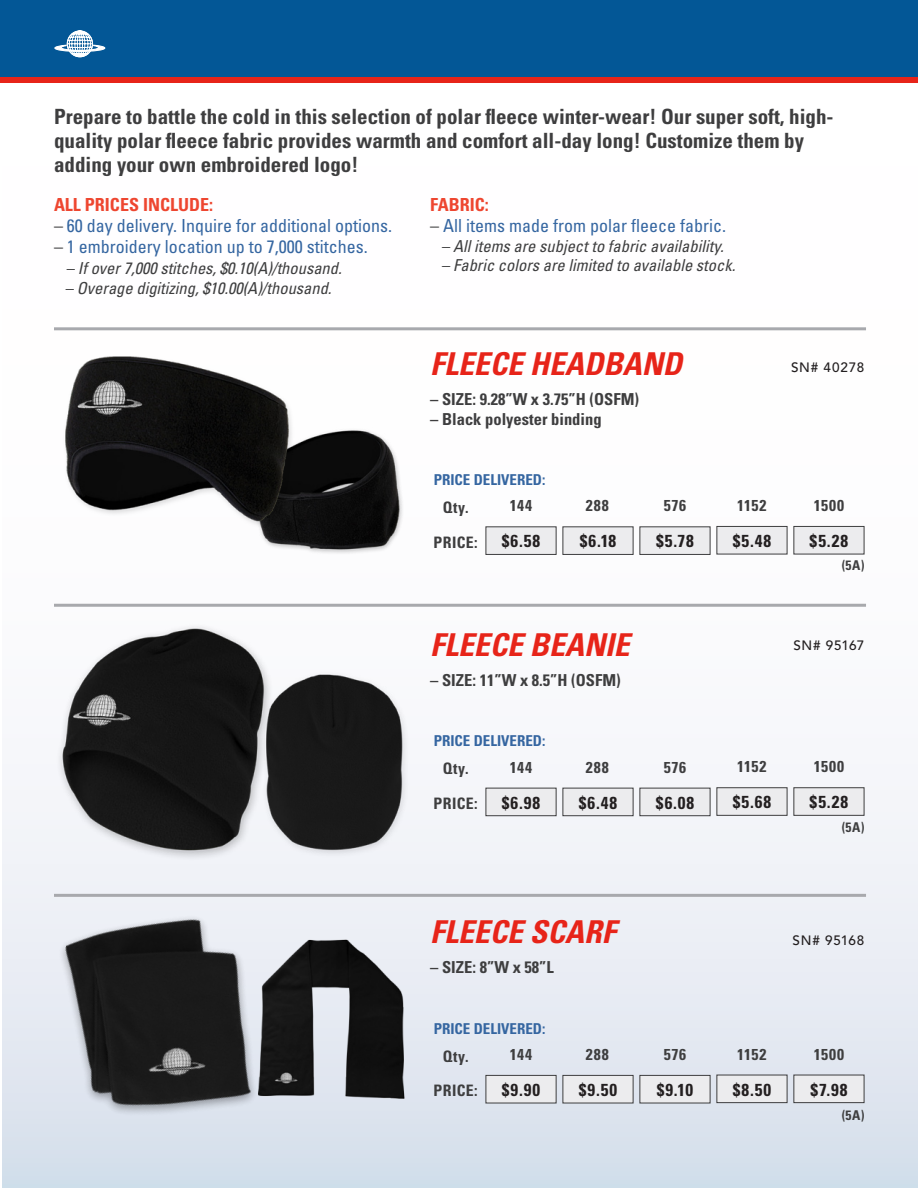
<style>
.page{position:relative;width:918px;height:1188px;background:#fff}
.page>*{position:absolute;margin:0;border:0;box-sizing:border-box;transform-origin:0 0}
.t1{font:italic 700 condensed 31.5px "Univers LT Std";color:#e72419}
.t2{font:700 condensed 21px/24px "Univers LT Std";color:#3e3e3f}
.t3{font:condensed 18px "Univers LT Std";color:#3566a1}
.t4{font:700 condensed 18px "Univers LT Std";color:#ee4630}
.t5{font:700 condensed 17.4px "Univers LT Std";letter-spacing:.06em;color:#231f20}
.t6{font:italic condensed 16.5px "Univers LT Std";color:#3e3e3f}
.t7{font:700 condensed 16.5px "Univers LT Std";color:#3e3e3f}
.t8{font:700 condensed 15.75px "Univers LT Std";letter-spacing:.045em;color:#3e3e3f}
.t9{font:700 condensed 15px "Univers LT Std";color:#3566a1}
.t10{font:500 13.5px "Avenir LT Std";letter-spacing:.055em;color:#231f20}
.t11{font:700 condensed 13.5px "Univers LT Std";color:#3e3e3f}
.s1{color:#3e3e3f}
</style>
<div class="page">
<div style="left:2px;top:83px;width:916px;height:1105px;background:linear-gradient(to bottom,#fff,#e0e6ef)"></div>
<div style="left:0;top:6px;width:918px;height:77px;background:#e72419"></div>
<div style="left:0;top:0;width:918px;height:77px;background:#035796"></div>
<svg style="left:54px;top:31px;width:52px;height:26px"></svg>
<img style="left:242px;top:421px;width:171px;height:141px">
<img style="left:50px;top:336px;width:260px;height:208px">
<img style="left:33px;top:600px;width:262px;height:239px">
<img style="left:243px;top:652px;width:183px;height:221px">
<img style="left:2px;top:839px;width:340px;height:349px">
<img style="left:251px;top:937px;width:161px;height:167px">
<hr style="left:54px;top:327px;width:812px;height:3px;background:#a8a9ad">
<hr style="left:54px;top:604px;width:812px;height:3px;background:#a8a9ad">
<hr style="left:54px;top:894px;width:812px;height:3px;background:#a8a9ad">
<div style="left:486px;top:526px;width:71px;height:29px;background:#ececee;border:1px solid #3e3e3f"></div>
<div style="left:563px;top:526px;width:71px;height:29px;background:#ececee;border:1px solid #3e3e3f"></div>
<div style="left:639px;top:526px;width:71px;height:29px;background:#ececee;border:1px solid #3e3e3f"></div>
<div style="left:716px;top:526px;width:71px;height:28px;background:#ececee;border:1px solid #3e3e3f"></div>
<div style="left:793px;top:526px;width:71px;height:28px;background:#ececee;border:1px solid #3e3e3f"></div>
<div style="left:486px;top:788px;width:71px;height:28px;background:#ececee;border:1px solid #3e3e3f"></div>
<div style="left:563px;top:788px;width:71px;height:28px;background:#ececee;border:1px solid #3e3e3f"></div>
<div style="left:639px;top:788px;width:71px;height:28px;background:#ececee;border:1px solid #3e3e3f"></div>
<div style="left:716px;top:787px;width:71px;height:29px;background:#ececee;border:1px solid #3e3e3f"></div>
<div style="left:793px;top:787px;width:71px;height:29px;background:#ececee;border:1px solid #3e3e3f"></div>
<div style="left:486px;top:1075px;width:71px;height:28px;background:#ececee;border:1px solid #3e3e3f"></div>
<div style="left:563px;top:1075px;width:71px;height:28px;background:#ececee;border:1px solid #3e3e3f"></div>
<div style="left:639px;top:1075px;width:71px;height:28px;background:#ececee;border:1px solid #3e3e3f"></div>
<div style="left:716px;top:1075px;width:71px;height:28px;background:#ececee;border:1px solid #3e3e3f"></div>
<div style="left:793px;top:1075px;width:71px;height:28px;background:#ececee;border:1px solid #3e3e3f"></div>
<p class="t2" style="left:54px;top:104px;width:781px">Prepare to battle the cold in this selection of polar fleece winter-wear! Our super soft, high&shy;quality polar fleece fabric provides warmth and comfort all-day long! Customize them by adding your own embroidered logo!</p>
<p class="t4" style="left:54px;top:194px;width:161px">ALL PRICES INCLUDE:</p>
<p class="t3" style="left:54px;top:214px;width:340px"><span class="s1">–</span> 60 day delivery. Inquire for additional options.</p>
<p class="t3" style="left:54px;top:235px;width:315px"><span class="s1">–</span> 1 embroidery location up to 7,000 stitches.</p>
<p class="t6" style="left:66px;top:258px;width:277px">– If over 7,000 stitches, $0.10(A)/thousand.</p>
<p class="t6" style="left:65px;top:277px;width:268px">– Overage digitizing, $10.00(A)/thousand.</p>
<p class="t4" style="left:430px;top:194px;width:60px">FABRIC:</p>
<p class="t3" style="left:430px;top:214px;width:297px"><span class="s1">–</span> All items made from polar fleece fabric.</p>
<p class="t6" style="left:441px;top:235px;width:284px">– All items are subject to fabric availability.</p>
<p class="t6" style="left:441px;top:255px;width:296px">– Fabric colors are limited to available stock.</p>
<p class="t1" style="left:430px;top:344px;width:253px">FLEECE HEADBAND</p>
<p class="t10" style="left:791px;top:360px;width:75px">SN# 40278</p>
<p class="t7" style="left:430px;top:389px;width:210px">– SIZE: 9.28”W x 3.75”H (OSFM)</p>
<p class="t7" style="left:430px;top:409px;width:173px">– Black polyester binding</p>
<p class="t9" style="left:434px;top:470px;width:113px">PRICE DELIVERED:</p>
<p class="t8" style="left:443px;top:498px;width:27px">Qty.</p>
<p class="t8" style="left:510px;top:496px;width:24px">144</p>
<p class="t5" style="left:502px;top:530px;width:40px">$6.58</p>
<p class="t8" style="left:434px;top:532px;width:46px">PRICE:</p>
<p class="t8" style="left:586px;top:496px;width:25px">288</p>
<p class="t5" style="left:580px;top:530px;width:38px">$6.18</p>
<p class="t8" style="left:664px;top:496px;width:24px">576</p>
<p class="t5" style="left:656px;top:530px;width:39px">$5.78</p>
<p class="t8" style="left:737px;top:496px;width:31px">1152</p>
<p class="t5" style="left:733px;top:530px;width:40px">$5.48</p>
<p class="t8" style="left:814px;top:496px;width:32px">1500</p>
<p class="t5" style="left:810px;top:530px;width:40px">$5.28</p>
<p class="t11" style="left:842px;top:557px;width:24px">(5A)</p>
<p class="t1" style="left:430px;top:625px;width:201px">FLEECE BEANIE</p>
<p class="t10" style="left:793px;top:637px;width:73px">SN# 95167</p>
<p class="t7" style="left:430px;top:670px;width:192px">– SIZE: 11”W x 8.5”H (OSFM)</p>
<p class="t9" style="left:434px;top:732px;width:113px">PRICE DELIVERED:</p>
<p class="t8" style="left:443px;top:759px;width:27px">Qty.</p>
<p class="t8" style="left:510px;top:758px;width:24px">144</p>
<p class="t5" style="left:502px;top:792px;width:40px">$6.98</p>
<p class="t8" style="left:434px;top:794px;width:46px">PRICE:</p>
<p class="t8" style="left:586px;top:758px;width:25px">288</p>
<p class="t5" style="left:579px;top:792px;width:40px">$6.48</p>
<p class="t8" style="left:664px;top:758px;width:24px">576</p>
<p class="t5" style="left:656px;top:792px;width:40px">$6.08</p>
<p class="t1" style="left:430px;top:912px;width:187px">FLEECE SCARF</p>
<p class="t7" style="left:430px;top:957px;width:125px">– SIZE: 8”W x 58”L</p>
<p class="t9" style="left:434px;top:1019px;width:113px">PRICE DELIVERED:</p>
<p class="t8" style="left:443px;top:1046px;width:27px">Qty.</p>
<p class="t8" style="left:510px;top:1045px;width:24px">144</p>
<p class="t5" style="left:502px;top:1079px;width:40px">$9.90</p>
<p class="t8" style="left:434px;top:1081px;width:46px">PRICE:</p>
<p class="t8" style="left:586px;top:1045px;width:25px">288</p>
<p class="t5" style="left:579px;top:1079px;width:40px">$9.50</p>
<p class="t8" style="left:664px;top:1045px;width:24px">576</p>
<p class="t5" style="left:657px;top:1079px;width:38px">$9.10</p>
<p class="t8" style="left:737px;top:757px;width:31px">1152</p>
<p class="t5" style="left:733px;top:792px;width:40px">$5.68</p>
<p class="t8" style="left:814px;top:757px;width:32px">1500</p>
<p class="t5" style="left:810px;top:792px;width:40px">$5.28</p>
<p class="t11" style="left:842px;top:819px;width:24px">(5A)</p>
<p class="t10" style="left:793px;top:932px;width:73px">SN# 95168</p>
<p class="t8" style="left:737px;top:1044px;width:31px">1152</p>
<p class="t5" style="left:733px;top:1079px;width:40px">$8.50</p>
<p class="t8" style="left:814px;top:1044px;width:32px">1500</p>
<p class="t5" style="left:810px;top:1079px;width:39px">$7.98</p>
<p class="t11" style="left:842px;top:1107px;width:24px">(5A)</p>
</div>
